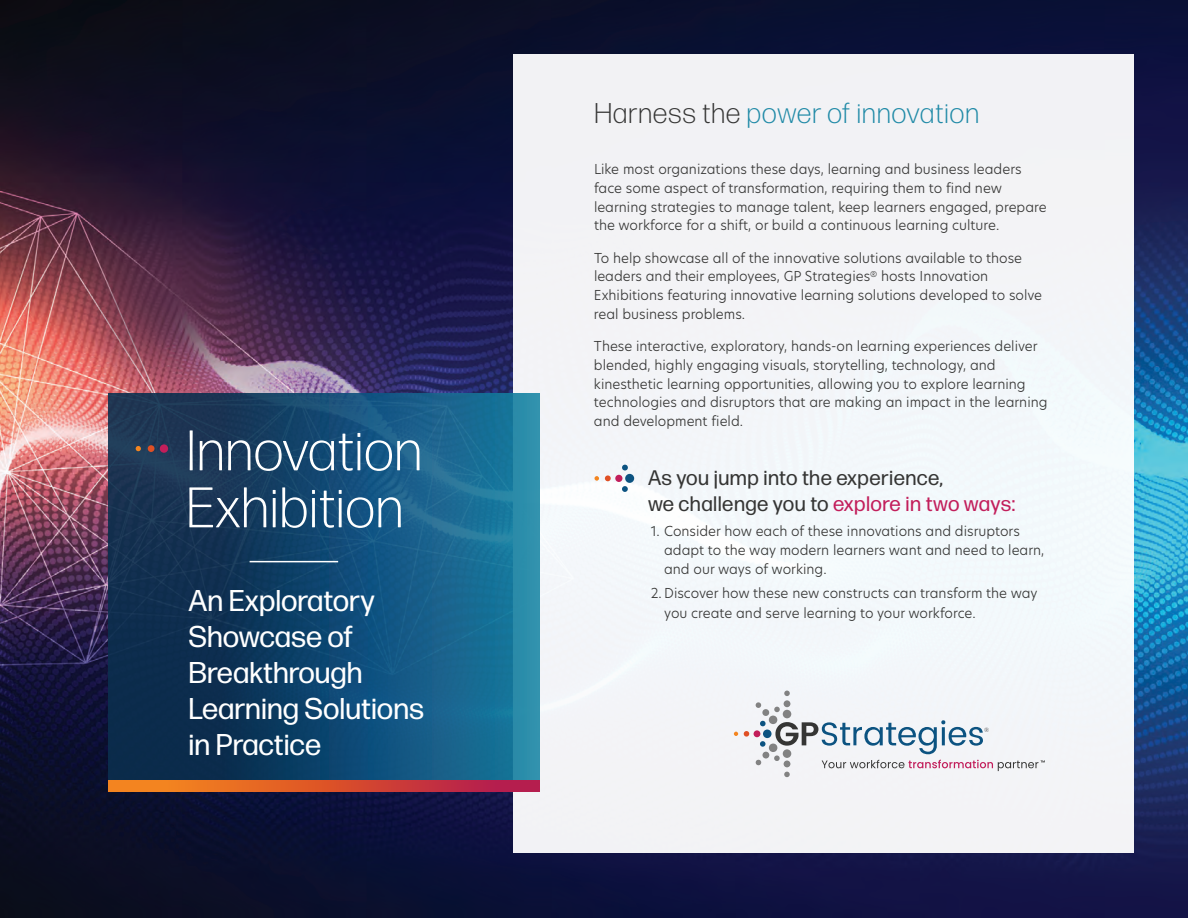
<style>
.page{position:relative;width:1188px;height:918px;background:#fff}
.page>*{position:absolute;margin:0;border:0;box-sizing:border-box;transform-origin:0 0}
.t1{font:300 57px/57px "Forma DJR Text";color:#fff}
.quote_call_out{font:30px/36px "Forma DJR Text";color:#fff}
.Headline{font:300 28.5px "Forma DJR Text";letter-spacing:.02em;color:#208aa7}
.subhead{font:21px/25.5px "Forma DJR Text";letter-spacing:.02em;color:#353534}
.body_copy_para{font:300 13.5px/18.8px "Hero New";color:#353534}
.bullet_points{font:300 13.5px/18.8px "Hero New";color:#353534}
.s1{color:#353534}
.s2{color:#c21e5b}
</style>
<div class="page">
<img style="left:0;top:0;width:1188px;height:918px">
<div style="left:513px;top:54px;width:621px;height:798px;background:#f3f4f7"></div>
<div style="left:754px;top:730px;width:6px;height:7px;background:#c21e5b;border-radius:50%"></div>
<svg style="left:744px;top:731px;width:5px;height:6px"></svg>
<svg style="left:734px;top:732px;width:4px;height:4px"></svg>
<div style="left:784px;top:700px;width:6px;height:7px;background:#828282;border-radius:50%"></div>
<svg style="left:784px;top:691px;width:6px;height:5px"></svg>
<svg style="left:755px;top:702px;width:290px;height:75px"></svg>
<svg style="left:108px;top:393px;width:432px;height:387px;background:#154d73"></svg>
<div style="left:160px;top:444px;width:8px;height:9px;background:#c21e5b;border-radius:50%"></div>
<div style="left:148px;top:445px;width:7px;height:7px;background:#e05025;border-radius:50%"></div>
<svg style="left:136px;top:446px;width:5px;height:5px"></svg>
<hr style="left:250px;top:561px;width:88px;height:1px;background:#fff">
<svg style="left:108px;top:780px;width:432px;height:11px;background:#d75230"></svg>
<div style="left:625px;top:474px;width:9px;height:9px;background:#0c5381;border-radius:50%"></div>
<div style="left:615px;top:475px;width:7px;height:7px;background:#c21e5b;border-radius:50%"></div>
<svg style="left:605px;top:475px;width:6px;height:6px"></svg>
<svg style="left:595px;top:476px;width:4px;height:5px"></svg>
<svg style="left:622px;top:465px;width:6px;height:6px"></svg>
<svg style="left:622px;top:486px;width:6px;height:6px"></svg>
<p class="t1" style="left:186px;top:421px;width:238px">Innovation<br>Exhibition</p>
<p class="quote_call_out" style="left:189px;top:582px;width:188px">An Exploratory</p>
<p class="quote_call_out" style="left:189px;top:618px;width:237px">Showcase of<br>Breakthrough<br>Learning Solutions in Practice</p>
<p class="Headline" style="left:594px;top:96px;width:387px"><span class="s1">Harness the</span> power of innovation</p>
<p class="body_copy_para" style="left:594px;top:159px;width:454px">Like most organizations these days, learning and business leaders face some aspect of transformation, requiring them to find new learning strategies to manage talent, keep learners engaged, prepare the workforce for a shift, or build a continuous learning culture.</p>
<p class="body_copy_para" style="left:594px;top:248px;width:450px">To help showcase all of the innovative solutions available to those leaders and their employees, GP Strategies<sup>®</sup> hosts Innovation Exhibitions featuring innovative learning solutions developed to solve real business problems.</p>
<p class="body_copy_para" style="left:594px;top:336px;width:455px">These interactive, exploratory, hands-on learning experiences deliver blended, highly engaging visuals, storytelling, technology, and kinesthetic learning opportunities, allowing you to explore learning technologies and disruptors that are making an impact in the learning and development field.</p>
<p class="subhead" style="left:648px;top:465px;width:369px">As you jump into the experience,<br>we challenge you to <span class="s2">explore in two ways:</span></p>
<p class="bullet_points" style="left:664px;top:522px;width:382px;text-indent:-14px">1. Consider how each of these innovations and disruptors adapt to the way modern learners want and need to learn, and our ways of working.</p>
<p class="bullet_points" style="left:651px;top:583px;width:388px">2. Discover how these new constructs can transform the way</p>
<p class="bullet_points" style="left:664px;top:604px;width:313px">you create and serve learning to your workforce.</p>
</div>
